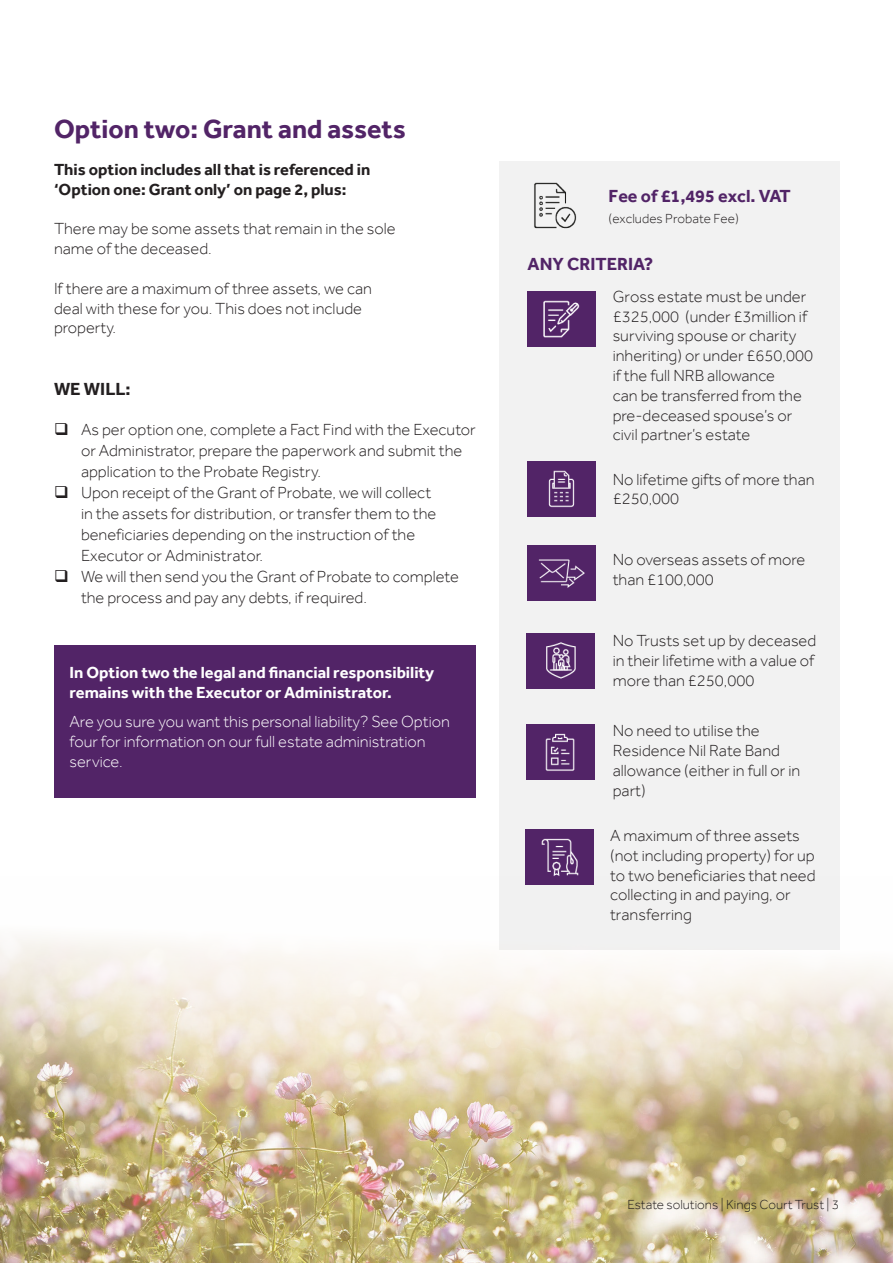
<style>
.page{position:relative;width:893px;height:1263px;background:#fff}
.page>*{position:absolute;margin:0;border:0;box-sizing:border-box;transform-origin:0 0}
.t1{font:700 27px "Effra";color:#522467}
.t2{font:700 18px "Effra";color:#522467}
.t3{font:700 18px "Effra";color:#231f20}
.t4{font:300 16.5px/19.8px "Effra";color:#231f20}
.t5{font:300 16.5px/19.8px "Effra";color:#fff}
.t6{font:700 16.5px/19.8px "Effra";color:#fff}
.t7{font:700 16.5px/19.8px "Effra";color:#231f20}
.t8{font:300 13.5px "Effra";color:#231f20}
</style>
<div class="page">
<div style="left:499px;top:162px;width:340px;height:788px;background:#f2f2f2"></div>
<img style="left:534px;top:182px;width:43px;height:47px">
<img style="left:527px;top:291px;width:69px;height:56px">
<img style="left:527px;top:461px;width:69px;height:56px">
<div style="left:527px;top:545px;width:69px;height:56px;background:#522467"></div>
<img style="left:538px;top:559px;width:47px;height:29px">
<img style="left:526px;top:633px;width:69px;height:55px">
<img style="left:526px;top:724px;width:69px;height:56px">
<div style="left:54px;top:645px;width:422px;height:153px;background:#522467"></div>
<img style="left:526px;top:829px;width:68px;height:47px">
<img style="left:0;top:876px;width:893px;height:387px">
<p class="t1" style="left:54px;top:113px;width:353px">Option two: Grant and assets</p>
<p class="t7" style="left:54px;top:159px;width:318px">This option includes all that is referenced in ‘Option one: Grant only’ on page 2, plus:</p>
<p class="t4" style="left:54px;top:219px;width:343px">There may be some assets that remain in the sole name of the deceased.</p>
<p class="t4" style="left:54px;top:278px;width:320px">If there are a maximum of three assets, we can deal with these for you. This does not include property.</p>
<p class="t3" style="left:54px;top:378px;width:78px">WE WILL:</p>
<p class="t4" style="left:81px;top:419px;width:396px;line-height:21px">As per option one, complete a Fact Find with the Executor or Administrator, prepare the paperwork and submit the application to the Probate Registry.</p>
<p class="t4" style="left:81px;top:482px;width:357px;line-height:21px">Upon receipt of the Grant of Probate, we will collect in the assets for distribution, or transfer them to the beneficiaries depending on the instruction of the Executor or Administrator.</p>
<p class="t4" style="left:81px;top:566px;width:379px;line-height:21px">We will then send you the Grant of Probate to complete the process and pay any debts, if required.</p>
<p class="t6" style="left:70px;top:663px;width:366px">In Option two the legal and financial responsibility remains with the Executor or Administrator.</p>
<p class="t5" style="left:70px;top:711px;width:382px">Are you sure you want this personal liability? See Option four for information on our full estate administration service.</p>
<p class="t2" style="left:609px;top:185px;width:184px">Fee of £1,495 excl. VAT</p>
<p class="t8" style="left:609px;top:211px;width:132px">(excludes Probate Fee)</p>
<p class="t2" style="left:528px;top:253px;width:127px">ANY CRITERIA?</p>
<p class="t4" style="left:613px;top:286px;width:202px">Gross estate must be under £325,000 (under £3million if surviving spouse or charity inheriting) or under £650,000 if the full NRB allowance<br>can be transferred from the pre-deceased spouse’s or civil partner’s estate</p>
<p class="t4" style="left:613px;top:469px;width:203px">No lifetime gifts of more than £250,000</p>
<p class="t4" style="left:613px;top:550px;width:194px">No overseas assets of more than £100,000</p>
<p class="t4" style="left:613px;top:630px;width:205px;text-align:justify">No Trusts set up by deceased in their lifetime with a value of more than £250,000</p>
<p class="t4" style="left:613px;top:721px;width:189px">No need to utilise the<br>Residence Nil Rate Band allowance (either in full or in part)</p>
<p class="t4" style="left:610px;top:825px;width:207px">A maximum of three assets (not including property) for up to two beneficiaries that need collecting in and paying, or transferring</p>
<p class="t8" style="left:627px;top:1196px;width:213px">Estate solutions | Kings Court Trust | 3</p>
</div>
